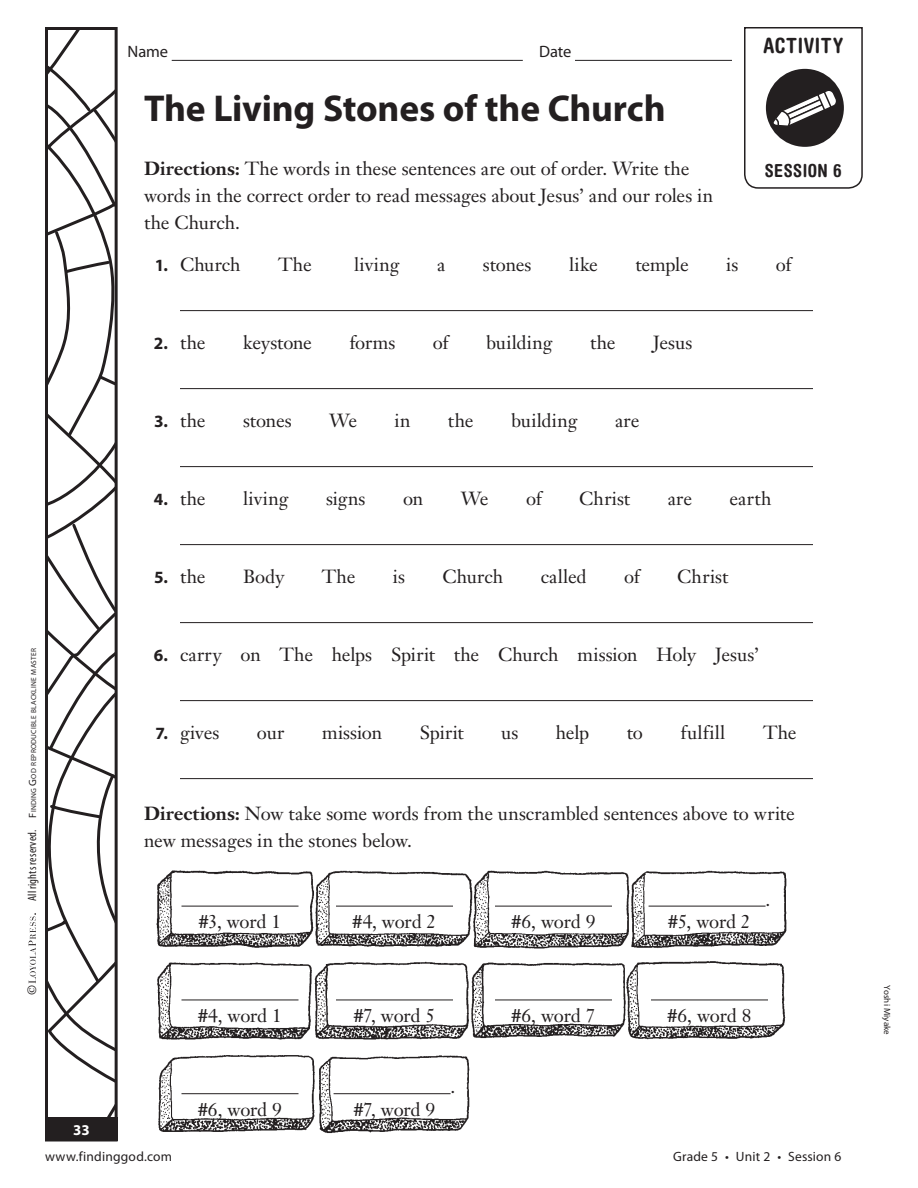
<style>
.page{position:relative;width:918px;height:1188px;background:#fff}
.page>*{position:absolute;margin:0;border:0;box-sizing:border-box;transform-origin:0 0}
.A_Head_sp_af{font:700 37.5px "Myriad Pro";letter-spacing:-.005em;color:#231f20}
.t1{font:700 condensed 21px "Helvetica Rounded LT Std";letter-spacing:.03em;color:#231f20}
.BLM_Directions{font:18.75px/27px "Janson Text LT Std";letter-spacing:-.005em;color:#231f20}
.TEXT{font:18.75px "Janson Text LT Std";letter-spacing:-.015em;color:#231f20}
.BLM_Directions-2{font:18.75px "Janson Text LT Std";letter-spacing:.015em;color:#231f20}
.BLM_Session{font:700 condensed 18px "Helvetica Rounded LT Std";letter-spacing:.025em;color:#231f20}
.t2{font:16.5px "Myriad Pro";letter-spacing:-.005em;color:#231f20}
.folio{font:700 15px "Myriad Pro";color:#fff}
.K-footer-BLM{font:13.5px "Myriad Pro";letter-spacing:.015em;color:#231f20}
.Branding_BLM{font:12px "Janson Text LT Std";color:#231f20}
.Art_Credit{font:9px "Myriad Pro";letter-spacing:.015em;color:#231f20}
.Branding_BLM-2{font:7.35px "Myriad Pro";letter-spacing:.035em;color:#231f20}
.s1{font-weight:700}
.s2{font-family:"Myriad Pro";font-weight:700;font-size:17.25px}
.s3{font-stretch:condensed;font-size:12px}
.s4{font-size:10.5px}
</style>
<div class="page">
<svg style="left:49px;top:31px;width:65px;height:1087px"></svg>
<div style="left:45px;top:27px;width:73px;height:1115px;border:3px solid #231f20"></div>
<img style="left:156px;top:870px;width:631px;height:264px">
<svg style="left:29px;top:913px;width:7px;height:71px"></svg>
<svg style="left:744px;top:27px;width:119px;height:162px"></svg>
<hr style="left:172px;top:60px;width:351px;height:1px;background:#231f20">
<hr style="left:575px;top:60px;width:157px;height:1px;background:#231f20">
<div style="left:45px;top:1118px;width:73px;height:24px;background:#231f20"></div>
<hr style="left:180px;top:310px;width:633px;height:1px;background:#231f20">
<hr style="left:180px;top:388px;width:633px;height:1px;background:#231f20">
<hr style="left:180px;top:466px;width:633px;height:1px;background:#231f20">
<hr style="left:180px;top:544px;width:633px;height:1px;background:#231f20">
<hr style="left:180px;top:622px;width:633px;height:1px;background:#231f20">
<hr style="left:180px;top:700px;width:633px;height:1px;background:#231f20">
<hr style="left:180px;top:778px;width:633px;height:1px;background:#231f20">
<hr style="left:182px;top:906px;width:116px;height:1px;background:#231f20">
<hr style="left:336px;top:906px;width:117px;height:1px;background:#231f20">
<hr style="left:495px;top:906px;width:117px;height:1px;background:#231f20">
<hr style="left:649px;top:906px;width:117px;height:1px;background:#231f20">
<hr style="left:182px;top:999px;width:116px;height:1px;background:#231f20">
<hr style="left:336px;top:999px;width:117px;height:1px;background:#231f20">
<hr style="left:495px;top:999px;width:117px;height:1px;background:#231f20">
<hr style="left:651px;top:999px;width:117px;height:1px;background:#231f20">
<hr style="left:182px;top:1093px;width:116px;height:1px;background:#231f20">
<hr style="left:334px;top:1093px;width:117px;height:1px;background:#231f20">
<p class="t2" style="left:128px;top:43px;width:42px">Name</p>
<p class="t2" style="left:539px;top:43px;width:34px">Date</p>
<p class="t1" style="left:763px;top:33px;width:81px">ACTIVITY</p>
<p class="A_Head_sp_af" style="left:144px;top:87px;width:523px">The Living Stones of the Church</p>
<p class="BLM_Directions" style="left:144px;top:155px;width:571px"><span class="s1">Directions:</span> The words in these sentences are out of order. Write the words in the correct order to read messages about Jesus’ and our roles in the Church.</p>
<p class="BLM_Directions" style="left:155px;top:251px;width:87px"><span class="s2">1.</span> Church</p>
<p class="BLM_Directions" style="left:278px;top:251px;width:35px">The</p>
<p class="BLM_Directions" style="left:354px;top:251px;width:47px">living</p>
<p class="BLM_Directions" style="left:437px;top:251px;width:10px">a</p>
<p class="BLM_Directions" style="left:483px;top:251px;width:50px">stones</p>
<p class="BLM_Directions" style="left:569px;top:251px;width:30px">like</p>
<p class="BLM_Directions" style="left:635px;top:251px;width:55px">temple</p>
<p class="BLM_Directions" style="left:726px;top:251px;width:14px">is</p>
<p class="BLM_Directions" style="left:776px;top:251px;width:17px">of</p>
<p class="BLM_Session" style="left:765px;top:160px;width:79px">SESSION 6</p>
<p class="BLM_Directions" style="left:154px;top:329px;width:53px"><span class="s2">2.</span> the</p>
<p class="BLM_Directions" style="left:243px;top:329px;width:70px">keystone</p>
<p class="BLM_Directions" style="left:349px;top:329px;width:47px">forms</p>
<p class="BLM_Directions" style="left:433px;top:329px;width:17px">of</p>
<p class="BLM_Directions" style="left:486px;top:329px;width:68px">building</p>
<p class="BLM_Directions" style="left:590px;top:329px;width:27px">the</p>
<p class="BLM_Directions" style="left:653px;top:329px;width:41px">Jesus</p>
<p class="BLM_Directions" style="left:154px;top:407px;width:53px"><span class="s2">3.</span> the</p>
<p class="BLM_Directions" style="left:243px;top:407px;width:50px">stones</p>
<p class="BLM_Directions" style="left:329px;top:407px;width:29px">We</p>
<p class="BLM_Directions" style="left:395px;top:407px;width:17px">in</p>
<p class="BLM_Directions" style="left:448px;top:407px;width:27px">the</p>
<p class="BLM_Directions" style="left:511px;top:407px;width:68px">building</p>
<p class="BLM_Directions" style="left:615px;top:407px;width:26px">are</p>
<p class="BLM_Directions" style="left:154px;top:485px;width:53px"><span class="s2">4.</span> the</p>
<p class="BLM_Directions" style="left:243px;top:485px;width:47px">living</p>
<p class="BLM_Directions" style="left:326px;top:485px;width:41px">signs</p>
<p class="BLM_Directions" style="left:403px;top:485px;width:22px">on</p>
<p class="BLM_Directions" style="left:461px;top:485px;width:29px">We</p>
<p class="BLM_Directions" style="left:526px;top:485px;width:17px">of</p>
<p class="BLM_Directions" style="left:579px;top:485px;width:53px">Christ</p>
<p class="BLM_Directions" style="left:668px;top:485px;width:26px">are</p>
<p class="BLM_Directions" style="left:730px;top:485px;width:44px">earth</p>
<p class="Branding_BLM-2" style="left:30px;top:901px;width:255px;rotate:-90deg"><span class="s3">All rights reserved.</span> <span class="s4">F</span>inding <span class="s4">G</span>od reproducible blackline master</p>
<p class="Branding_BLM" style="left:24px;top:995px;width:12px;rotate:-90deg">©</p>
<p class="folio" style="left:73px;top:1122px;width:18px">33</p>
<p class="BLM_Directions" style="left:154px;top:563px;width:53px"><span class="s2">5.</span> the</p>
<p class="BLM_Directions" style="left:243px;top:563px;width:43px">Body</p>
<p class="BLM_Directions" style="left:322px;top:563px;width:35px">The</p>
<p class="BLM_Directions" style="left:393px;top:563px;width:14px">is</p>
<p class="BLM_Directions" style="left:443px;top:563px;width:62px">Church</p>
<p class="BLM_Directions" style="left:541px;top:563px;width:47px">called</p>
<p class="BLM_Directions" style="left:624px;top:563px;width:17px">of</p>
<p class="BLM_Directions" style="left:677px;top:563px;width:53px">Christ</p>
<p class="BLM_Directions" style="left:154px;top:641px;width:606px"><span class="s2">6.</span> carry on The helps Spirit the Church mission Holy Jesus’</p>
<p class="BLM_Directions" style="left:156px;top:719px;width:65px"><span class="s2">7.</span> gives</p>
<p class="BLM_Directions" style="left:257px;top:719px;width:29px">our</p>
<p class="BLM_Directions" style="left:322px;top:719px;width:62px">mission</p>
<p class="BLM_Directions" style="left:420px;top:719px;width:45px">Spirit</p>
<p class="BLM_Directions" style="left:501px;top:719px;width:19px">us</p>
<p class="BLM_Directions" style="left:556px;top:719px;width:35px">help</p>
<p class="BLM_Directions" style="left:627px;top:719px;width:18px">to</p>
<p class="BLM_Directions-2" style="left:681px;top:721px;width:47px">fulfill</p>
<p class="BLM_Directions" style="left:763px;top:719px;width:35px">The</p>
<p class="BLM_Directions" style="left:144px;top:800px;width:652px"><span class="s1">Directions:</span> Now take some words from the unscrambled sentences above to write new messages in the stones below.</p>
<p class="TEXT" style="left:199px;top:910px;width:84px">#3, word 1</p>
<p class="TEXT" style="left:353px;top:910px;width:85px">#4, word 2</p>
<p class="TEXT" style="left:512px;top:910px;width:85px">#6, word 9</p>
<p class="TEXT" style="left:668px;top:910px;width:84px">#5, word 2</p>
<p class="TEXT" style="left:766px;top:887px;width:6px">.</p>
<p class="TEXT" style="left:198px;top:1004px;width:85px">#4, word 1</p>
<p class="TEXT" style="left:354px;top:1004px;width:83px">#7, word 5</p>
<p class="TEXT" style="left:512px;top:1004px;width:85px">#6, word 7</p>
<p class="TEXT" style="left:668px;top:1004px;width:85px">#6, word 8</p>
<p class="TEXT" style="left:198px;top:1097px;width:85px">#6, word 9</p>
<p class="TEXT" style="left:354px;top:1097px;width:83px">#7, word 9</p>
<p class="TEXT" style="left:451px;top:1075px;width:6px">.</p>
<p class="K-footer-BLM" style="left:45px;top:1149px;width:129px">www.findinggod.com</p>
<p class="K-footer-BLM" style="left:673px;top:1149px;width:170px">Grade 5 • Unit 2 • Session 6</p>
<p class="Art_Credit" style="left:892px;top:985px;width:51px;rotate:90deg">Yoshi Miyake</p>
</div>
